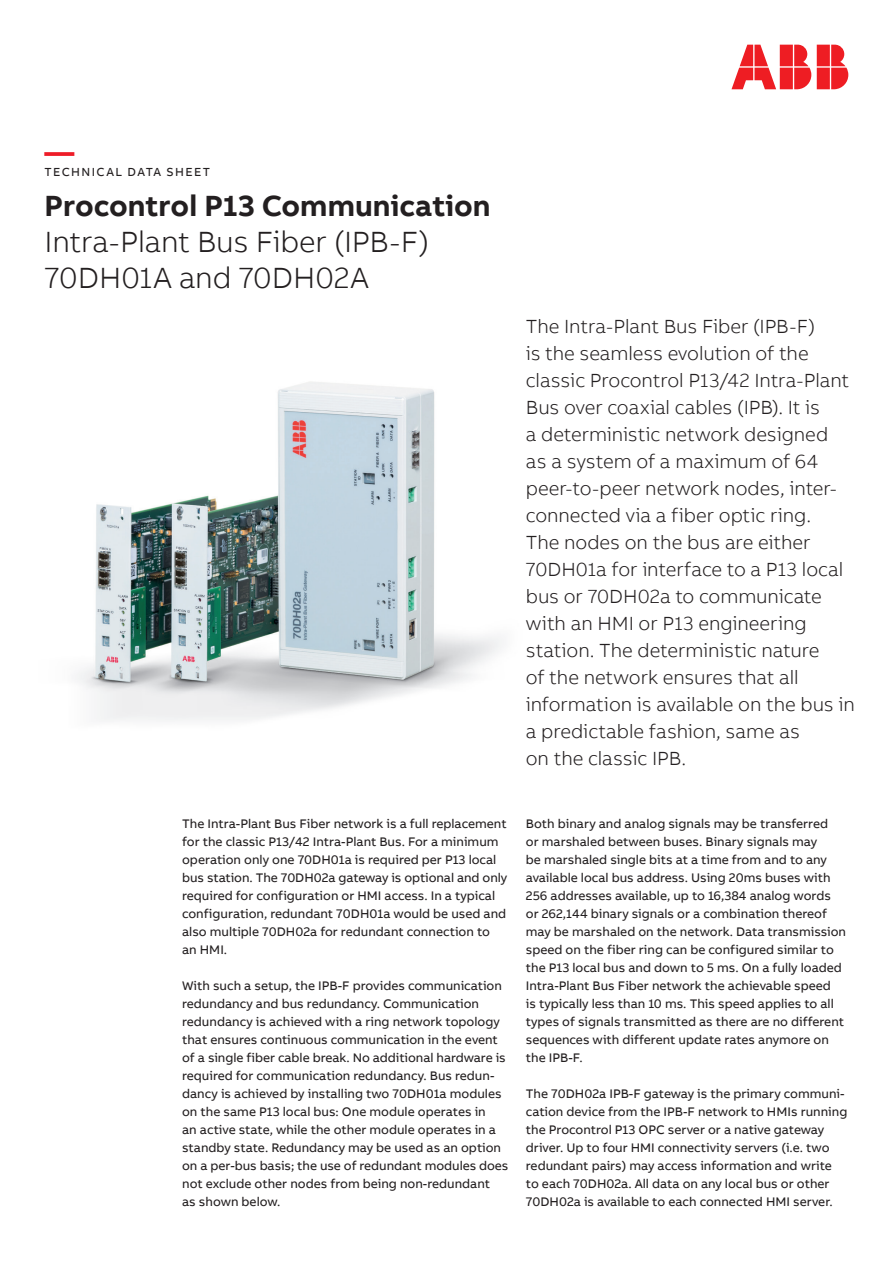
<style>
.page{position:relative;width:893px;height:1263px;background:#fff}
.page>*{position:absolute;margin:0;border:0;box-sizing:border-box;transform-origin:0 0}
.Subheadline_M_20pt_2{font:300 30px "AB Bvoice";letter-spacing:-.005em;color:#231f20}
.Headline_M_20pt_24pt{font:700 30px "AB Bvoice";color:#231f20}
.Headline_M_20pt_24pt-2{font:700 30px "AB Bvoice";color:#ee1c28}
.Lead_13pt_18pt{font:300 19.5px/27px "AB Bvoice";letter-spacing:-.005em;color:#231f20}
.Copytext_8_5pt_12pt{font:12.75px/18px "AB Bvoice";color:#231f20}
.Category_M_8pt_9_6pt{font:12px "AB Bvoice";letter-spacing:.12em;color:#231f20}
</style>
<div class="page">
<img style="left:77px;top:381px;width:425px;height:340px">
<svg style="left:731px;top:45px;width:117px;height:44px"></svg>
<p class="Headline_M_20pt_24pt-2" style="left:45px;top:132px;width:31px">—</p>
<p class="Category_M_8pt_9_6pt" style="left:45px;top:165px;width:167px">TECHNICAL DATA SHEET</p>
<p class="Headline_M_20pt_24pt" style="left:45px;top:186px;width:448px">Procontrol P13 Communication</p>
<p class="Subheadline_M_20pt_2" style="left:45px;top:224px;width:386px">Intra-Plant Bus Fiber (IPB-F)</p>
<p class="Subheadline_M_20pt_2" style="left:45px;top:260px;width:326px">70DH01A and 70DH02A</p>
<p class="Lead_13pt_18pt" style="left:526px;top:313px;width:325px">The Intra-Plant Bus Fiber (IPB-F)<br>is the seamless evolution of the classic Procontrol P13/42 Intra-Plant Bus over coaxial cables (IPB). It is<br>a deterministic network designed</p>
<p class="Lead_13pt_18pt" style="left:526px;top:448px;width:312px">as a system of a maximum of 64 peer-to-peer network nodes, inter&shy;connected via a fiber optic ring.</p>
<p class="Lead_13pt_18pt" style="left:526px;top:529px;width:319px">The nodes on the bus are either<br>70DH01a for interface to a P13 local bus or 70DH02a to communicate with an HMI or P13 engineering station. The deterministic nature</p>
<p class="Lead_13pt_18pt" style="left:526px;top:664px;width:331px">of the network ensures that all information is available on the bus in a predictable fashion, same as</p>
<p class="Lead_13pt_18pt" style="left:526px;top:745px;width:162px">on the classic IPB.</p>
<p class="Copytext_8_5pt_12pt" style="left:182px;top:814px;width:327px">The Intra-Plant Bus Fiber network is a full replacement for the classic P13/42 Intra-Plant Bus. For a minimum operation only one 70DH01a is required per P13 local bus station. The 70DH02a gateway is optional and only required for configuration or HMI access. In a typical configuration, redundant 70DH01a would be used and also multiple 70DH02a for redundant connection to</p>
<p class="Copytext_8_5pt_12pt" style="left:182px;top:940px;width:47px">an HMI.</p>
<p class="Copytext_8_5pt_12pt" style="left:182px;top:976px;width:325px">With such a setup, the IPB-F provides communication redundancy and bus redundancy. Communication redundancy is achieved with a ring network topology that ensures continuous communication in the event of a single fiber cable break. No additional hardware is required for communication redundancy. Bus redun&shy;dancy is achieved by installing two 70DH01a modules</p>
<p class="Copytext_8_5pt_12pt" style="left:182px;top:1102px;width:305px">on the same P13 local bus: One module operates in</p>
<p class="Copytext_8_5pt_12pt" style="left:182px;top:1120px;width:328px">an active state, while the other module operates in a standby state. Redundancy may be used as an option on a per-bus basis; the use of redundant modules does not exclude other nodes from being non-redundant<br>as shown below.</p>
<p class="Copytext_8_5pt_12pt" style="left:526px;top:814px;width:304px">Both binary and analog signals may be transferred or marshaled between buses. Binary signals may</p>
<p class="Copytext_8_5pt_12pt" style="left:526px;top:850px;width:322px">be marshaled single bits at a time from and to any available local bus address. Using 20ms buses with 256 addresses available, up to 16,384 analog words or 262,144 binary signals or a combination thereof may be marshaled on the network. Data transmission</p>
<p class="Copytext_8_5pt_12pt" style="left:526px;top:940px;width:320px">speed on the fiber ring can be configured similar to the P13 local bus and down to 5 ms. On a fully loaded Intra-Plant Bus Fiber network the achievable speed is typically less than 10 ms. This speed applies to all types of signals transmitted as there are no different sequences with different update rates anymore on the IPB-F.</p>
<p class="Copytext_8_5pt_12pt" style="left:526px;top:1084px;width:323px">The 70DH02a IPB-F gateway is the primary communi&shy;cation device from the IPB-F network to HMIs running the Procontrol P13 OPC server or a native gateway driver. Up to four HMI connectivity servers (i.e. two redundant pairs) may access information and write to each 70DH02a. All data on any local bus or other 70DH02a is available to each connected HMI server.</p>
</div>
